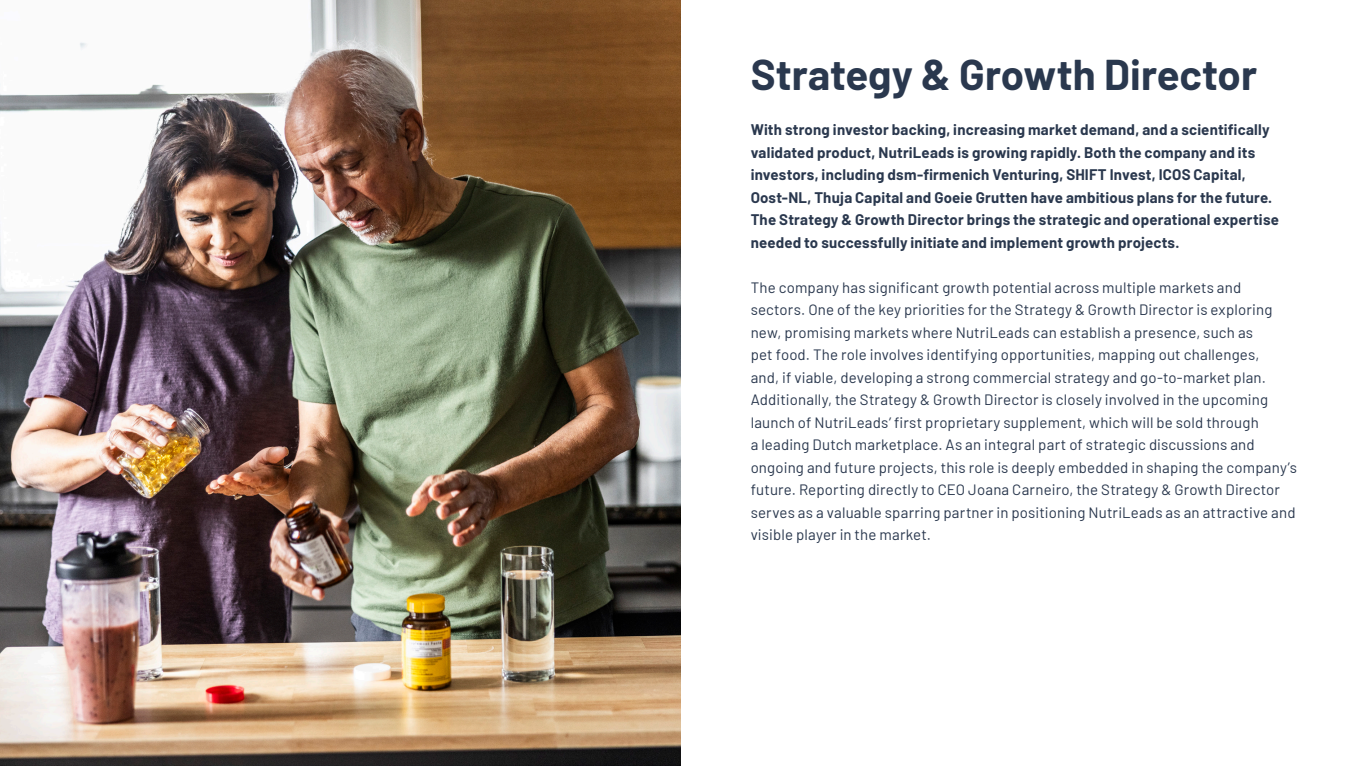
<style>
.page{position:relative;width:1361px;height:766px;background:#fff}
.page>*{position:absolute;margin:0;border:0;box-sizing:border-box;transform-origin:0 0}
.t1{font:700 42px "Barlow";color:#2a384e}
.t2{font:15px/22.5px "Barlow";letter-spacing:.01em;color:#2a384e}
.t3{font:700 15px/22.5px "Barlow";letter-spacing:.015em;color:#2a384e}
</style>
<div class="page">
<img style="left:0;top:0;width:680px;height:765px">
<p class="t1" style="left:750px;top:44px;width:508px">Strategy &amp; Growth Director</p>
<p class="t3" style="left:750px;top:117px;width:530px">With strong investor backing, increasing market demand, and a scientifically validated product, NutriLeads is growing rapidly. Both the company and its investors, including dsm-firmenich Venturing, SHIFT Invest, ICOS Capital, Oost-NL, Thuja Capital and Goeie Grutten have ambitious plans for the future.<br>The Strategy &amp; Growth Director brings the strategic and operational expertise needed to successfully initiate and implement growth projects.</p>
<p class="t2" style="left:750px;top:275px;width:548px">The company has significant growth potential across multiple markets and sectors. One of the key priorities for the Strategy &amp; Growth Director is exploring new, promising markets where NutriLeads can establish a presence, such as<br>pet food. The role involves identifying opportunities, mapping out challenges,<br>and, if viable, developing a strong commercial strategy and go-to-market plan.<br>Additionally, the Strategy &amp; Growth Director is closely involved in the upcoming launch of NutriLeads’ first proprietary supplement, which will be sold through<br>a leading Dutch marketplace. As an integral part of strategic discussions and ongoing and future projects, this role is deeply embedded in shaping the company’s future. Reporting directly to CEO Joana Carneiro, the Strategy &amp; Growth Director serves as a valuable sparring partner in positioning NutriLeads as an attractive and visible player in the market.</p>
</div>
